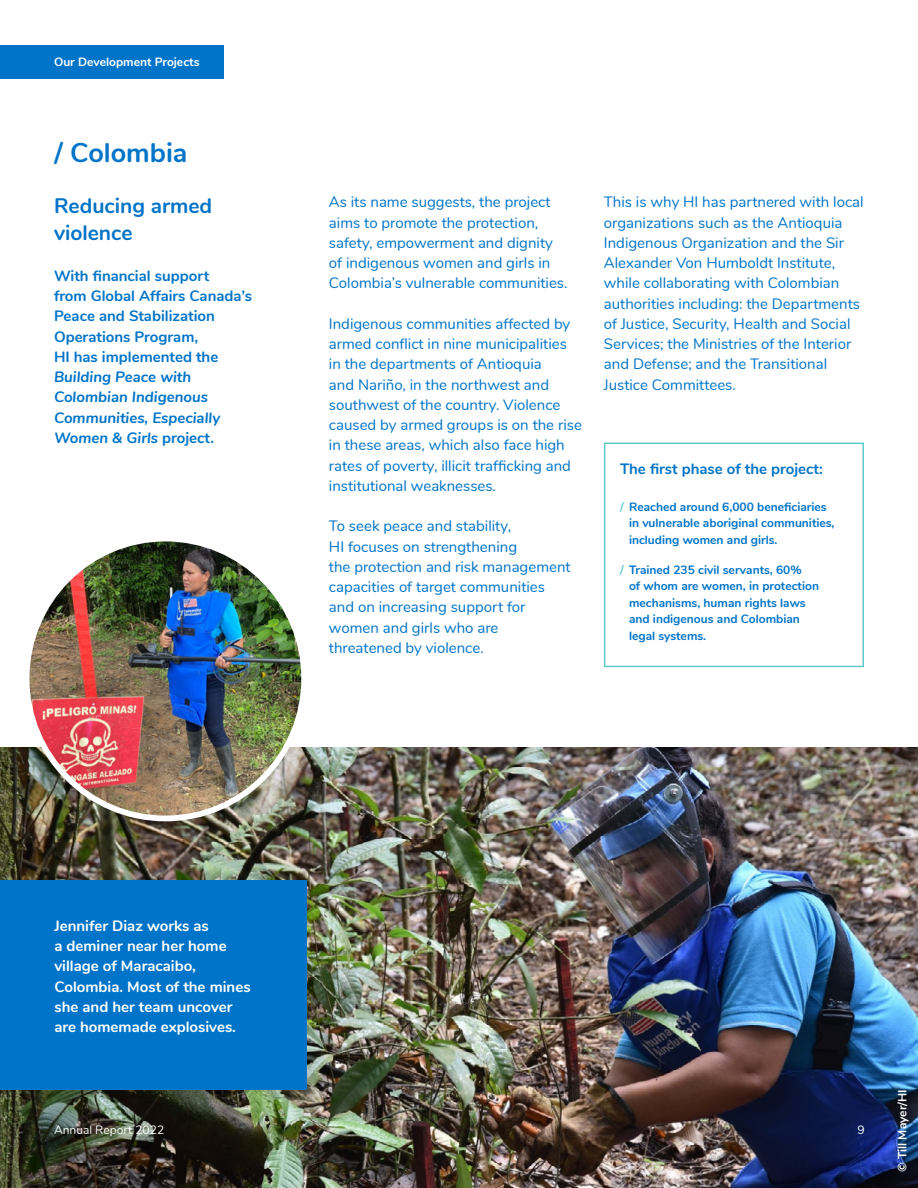
<style>
.page{position:relative;width:918px;height:1188px;background:#fff}
.page>*{position:absolute;margin:0;border:0;box-sizing:border-box;transform-origin:0 0}
.t1{font:700 27px "Nunito";color:#0074c8}
.t2{font:700 21px/27px "Nunito";color:#0074c8}
.t3{font:15px/20.2px "Nunito";color:#0074c8}
.t4{font:700 15px/20.2px "Nunito";color:#0074c8}
.t5{font:700 15px/20.2px "Nunito";color:#fff}
.t6{font:italic 700 15px/20.2px "Nunito";color:#0074c8}
.t7{font:700 12px/16.5px "Nunito";color:#0074c8}
.t8{font:700 12px "Nunito";color:#fff}
.t9{font:12px "Nunito";color:#fff}
.s1{font-style:normal}
.s2{color:#5fcac9}
</style>
<div class="page">
<img style="left:0;top:748px;width:917px;height:440px">
<img style="left:27px;top:543px;width:277px;height:275px">
<div style="left:24px;top:536px;width:283px;height:285px;border:6px solid #fff;border-radius:50%"></div>
<div style="left:604px;top:443px;width:260px;height:224px;border:2px solid #5fcac9"></div>
<div style="left:0;top:880px;width:307px;height:210px;background:#0074c8"></div>
<div style="left:0;top:45px;width:223px;height:34px;background:#0074c8"></div>
<p class="t8" style="left:54px;top:53px;width:147px">Our Development Projects</p>
<h1 class="t1" style="left:55px;top:133px;width:134px">/ Colombia</h1>
<h2 class="t2" style="left:54px;top:191px;width:160px">Reducing armed violence</h2>
<p class="t4" style="left:54px;top:265px;width:200px">With financial support<br>from Global Affairs Canada’s<br>Peace and Stabilization<br>Operations Program,<br>HI has implemented the</p>
<p class="t6" style="left:54px;top:366px;width:168px">Building Peace with<br>Colombian Indigenous<br>Communities, Especially<br>Women &amp; Girls <span class="s1">project.</span></p>
<p class="t3" style="left:329px;top:191px;width:240px">As its name suggests, the project aims to promote the protection, safety, empowerment and dignity of indigenous women and girls in Colombia’s vulnerable communities.</p>
<p class="t3" style="left:329px;top:313px;width:255px">Indigenous communities affected by armed conflict in nine municipalities in the departments of Antioquia<br>and Nariño, in the northwest and southwest of the country. Violence caused by armed groups is on the rise in these areas, which also face high rates of poverty, illicit trafficking and institutional weaknesses.</p>
<p class="t3" style="left:329px;top:515px;width:243px">To seek peace and stability,<br>HI focuses on strengthening<br>the protection and risk management capacities of target communities and on increasing support for women and girls who are threatened by violence.</p>
<p class="t3" style="left:604px;top:191px;width:261px">This is why HI has partnered with local organizations such as the Antioquia Indigenous Organization and the Sir Alexander Von Humboldt Institute, while collaborating with Colombian authorities including: the Departments of Justice, Security, Health and Social Services; the Ministries of the Interior and Defense; and the Transitional Justice Committees.</p>
<p class="t4" style="left:620px;top:458px;width:204px">The first phase of the project:</p>
<p class="t7" style="left:629px;top:498px;width:207px;text-indent:-9px"><span class="s2">/</span> Reached around 6,000 beneficiaries in vulnerable aboriginal communities, including women and girls.</p>
<p class="t7" style="left:629px;top:561px;width:192px;text-indent:-9px"><span class="s2">/</span> Trained 235 civil servants, 60%<br>of whom are women, in protection mechanisms, human rights laws and indigenous and Colombian legal systems.</p>
<p class="t5" style="left:54px;top:915px;width:198px">Jennifer Diaz works as<br>a deminer near her home village of Maracaibo,<br>Colombia. Most of the mines she and her team uncover are homemade explosives.</p>
<p class="t9" style="left:54px;top:1121px;width:112px">Annual Report 2022</p>
<p class="t9" style="left:858px;top:1121px;width:9px">9</p>
<p class="t8" style="left:893px;top:1172px;width:84px;rotate:-90deg">© Till Mayer/HI</p>
</div>
